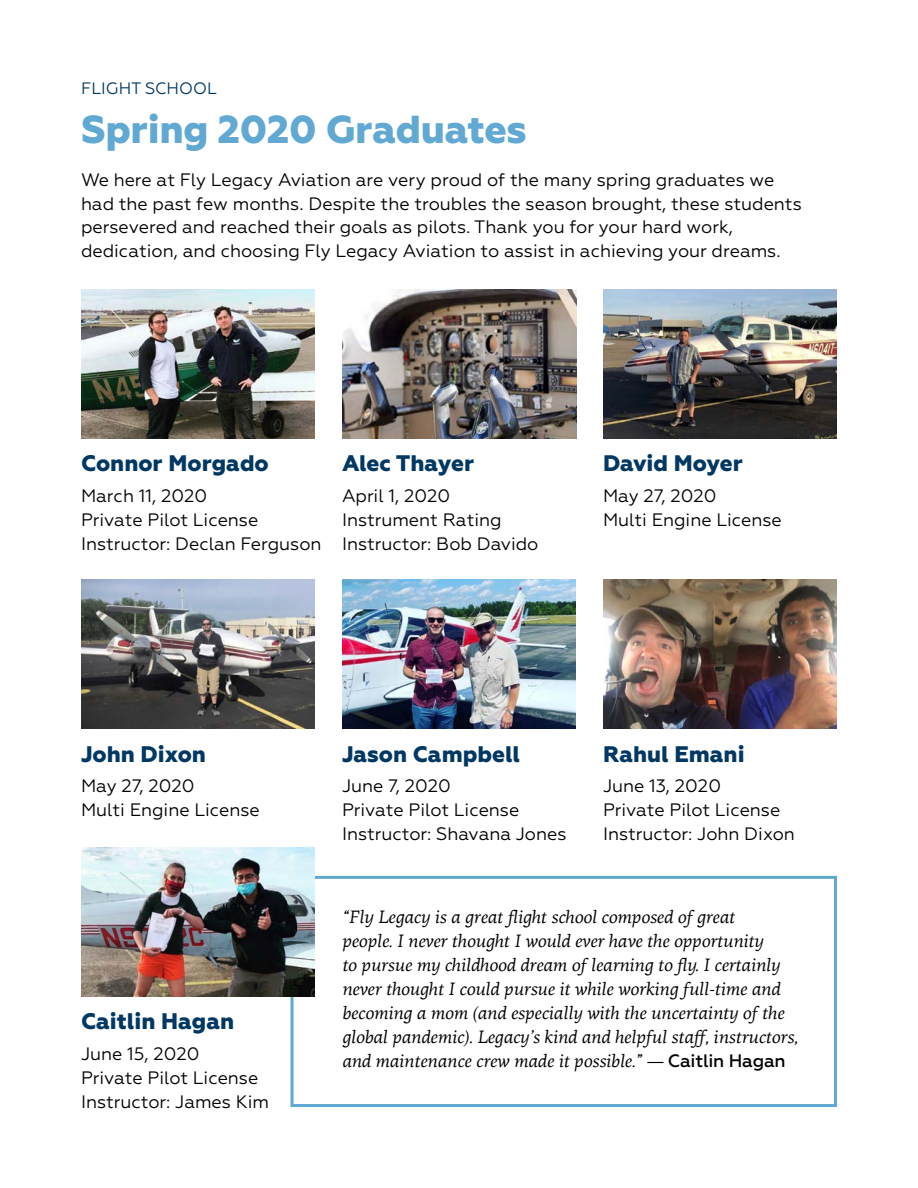
<style>
.page{position:relative;width:918px;height:1188px;background:#fff}
.page>*{position:absolute;margin:0;border:0;box-sizing:border-box;transform-origin:0 0}
.t1{font:800 39px "Geometria";letter-spacing:-.01em;color:#61a9d3}
.t2{font:800 22.5px "Geometria";color:#003863}
.t3{font:18px/24px "Geometria";color:#000}
.t4{font:italic 18px/24px "PF Agora Serif Pro";letter-spacing:-.01em;color:#000}
.t5{font:16.5px "Geometria";color:#003863}
.s1{font-family:"Geometria";font-weight:500;font-style:normal}
</style>
<div class="page">
<div style="left:291px;top:876px;width:546px;height:231px;background:#fff;border:3px solid #61a9d3"></div>
<img style="left:81px;top:289px;width:234px;height:149px">
<img style="left:342px;top:289px;width:234px;height:149px">
<img style="left:603px;top:289px;width:234px;height:149px">
<img style="left:81px;top:580px;width:234px;height:149px">
<img style="left:81px;top:848px;width:234px;height:149px">
<img style="left:342px;top:580px;width:234px;height:149px">
<img style="left:603px;top:580px;width:234px;height:149px">
<p class="t5" style="left:81px;top:79px;width:137px">FLIGHT SCHOOL</p>
<h1 class="t1" style="left:81px;top:106px;width:447px">Spring 2020 Graduates</h1>
<p class="t3" style="left:81px;top:167px;width:722px">We here at Fly Legacy Aviation are very proud of the many spring graduates we had the past few months. Despite the troubles the season brought, these students persevered and reached their goals as pilots. Thank you for your hard work, dedication, and choosing Fly Legacy Aviation to assist in achieving your dreams.</p>
<p class="t2" style="left:81px;top:450px;width:189px">Connor Morgado</p>
<p class="t3" style="left:81px;top:483px;width:242px">March 11, 2020<br>Private Pilot License<br>Instructor: Declan Ferguson</p>
<p class="t2" style="left:342px;top:450px;width:134px">Alec Thayer</p>
<p class="t3" style="left:342px;top:483px;width:198px">April 1, 2020<br>Instrument Rating<br>Instructor: Bob Davido</p>
<p class="t2" style="left:603px;top:450px;width:142px">David Moyer</p>
<p class="t3" style="left:603px;top:483px;width:180px">May 27, 2020<br>Multi Engine License</p>
<p class="t2" style="left:81px;top:740px;width:127px">John Dixon</p>
<p class="t3" style="left:81px;top:774px;width:180px">May 27, 2020<br>Multi Engine License</p>
<p class="t2" style="left:81px;top:1008px;width:155px">Caitlin Hagan</p>
<p class="t3" style="left:81px;top:1042px;width:190px">June 15, 2020<br>Private Pilot License<br>Instructor: James Kim</p>
<p class="t2" style="left:342px;top:740px;width:180px">Jason Campbell</p>
<p class="t3" style="left:342px;top:774px;width:226px">June 7, 2020<br>Private Pilot License<br>Instructor: Shavana Jones</p>
<p class="t2" style="left:603px;top:740px;width:143px">Rahul Emani</p>
<p class="t3" style="left:603px;top:774px;width:193px">June 13, 2020<br>Private Pilot License<br>Instructor: John Dixon</p>
<p class="t4" style="left:342px;top:905px;width:457px">“Fly Legacy is a great flight school composed of great<br>people. I never thought I would ever have the opportunity<br>to pursue my childhood dream of learning to fly. I certainly never thought I could pursue it while working full-time and becoming a mom (and especially with the uncertainty of the global pandemic). Legacy’s kind and helpful staff, instructors, and maintenance crew made it possible.” — <span class="s1">Caitlin Hagan</span></p>
</div>
